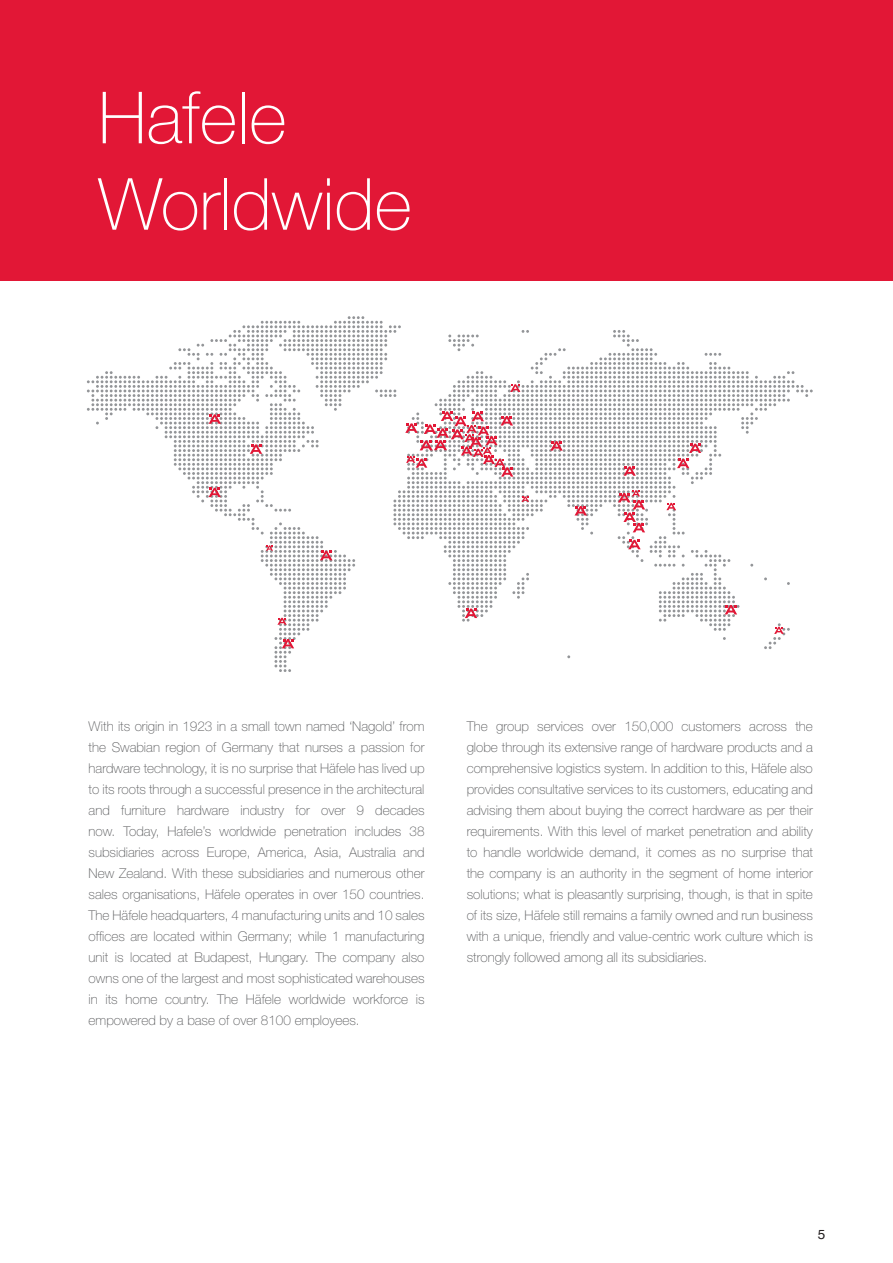
<style>
.page{position:relative;width:893px;height:1263px;background:#fff}
.page>*{position:absolute;margin:0;border:0;box-sizing:border-box;transform-origin:0 0}
.t1{font:100 72px/86.4px "Helvetica Neue";color:#fff}
.t2{font:100 13.5px/21px "Helvetica Neue";color:#57585a;text-align:justify}
.t3{font:13.5px "Helvetica";color:#231f20}
</style>
<div class="page">
<div style="left:0;top:0;width:893px;height:281px;background:#e21736"></div>
<svg style="left:87px;top:316px;width:726px;height:356px"></svg>
<h1 class="t1" style="left:98px;top:75px;width:315px">Hafele<br>Worldwide</h1>
<p class="t2" style="left:89px;top:716px;width:337px">With its origin in 1923 in a small town named ‘Nagold’ from the Swabian region of Germany that nurses a passion for hardware technology, it is no surprise that Häfele has lived up to its roots through a successful presence in the architectural and furniture hardware industry for over 9 decades now. Today, Hafele’s worldwide penetration includes 38 subsidiaries across Europe, America, Asia, Australia and New Zealand. With these subsidiaries and numerous other sales organisations, Häfele operates in over 150 countries.<br>The Häfele headquarters, 4 manufacturing units and 10 sales offices are located within Germany; while 1 manufacturing unit is located at Budapest, Hungary. The company also owns one of the largest and most sophisticated warehouses in its home country. The Häfele worldwide workforce is empowered by a base of over 8100 employees.</p>
<p class="t2" style="left:467px;top:716px;width:348px">The group services over 150,000 customers across the globe through its extensive range of hardware products and a comprehensive logistics system. In addition to this, Häfele also provides consultative services to its customers, educating and advising them about buying the correct hardware as per their requirements. With this level of market penetration and ability to handle worldwide demand, it comes as no surprise that the company is an authority in the segment of home interior solutions; what is pleasantly surprising, though, is that in spite of its size, Häfele still remains a family owned and run business with a unique, friendly and value-centric work culture which is strongly followed among all its subsidiaries.</p>
<p class="t3" style="left:818px;top:1224px;width:9px">5</p>
</div>
